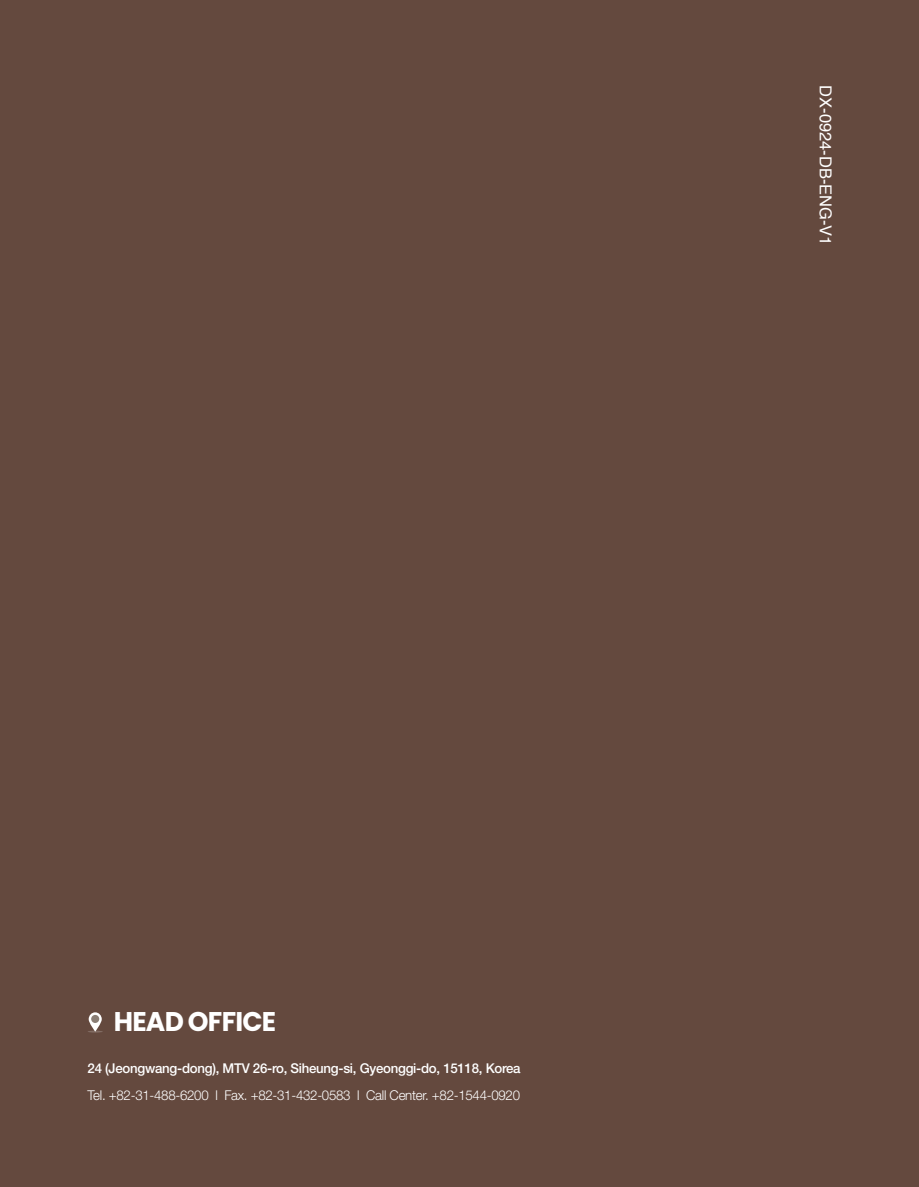
<style>
.page{position:relative;width:919px;height:1187px;background:#fff}
.page>*{position:absolute;margin:0;border:0;box-sizing:border-box;transform-origin:0 0}
.t1{font:700 27px "Poppins";letter-spacing:-.03em;color:#fff}
.t2{font:16.5px "Helvetica";color:#fff}
.t3{font:300 13.5px "Helvetica Neue LT Std";letter-spacing:-.02em;color:#fff}
.t4{font:500 13.5px "Helvetica Neue LT Std";letter-spacing:-.02em;color:#fff}
</style>
<div class="page">
<div style="left:0;top:0;width:918px;height:1186px;background:#64493e"></div>
<svg style="left:89px;top:1012px;width:13px;height:19px"></svg>
<div style="left:91px;top:1014px;width:8px;height:8px;background:#8a7e75;border-radius:50%"></div>
<svg style="left:88px;top:1030px;width:15px;height:2px"></svg>
<p class="t2" style="left:838px;top:85px;width:162px;rotate:90deg">DX-0924-DB-ENG-V1</p>
<h1 class="t1" style="left:114px;top:1006px;width:164px">HEAD OFFICE</h1>
<p class="t4" style="left:88px;top:1059px;width:434px">24 (Jeongwang-dong), MTV 26-ro, Siheung-si, Gyeonggi-do, 15118, Korea</p>
<p class="t3" style="left:88px;top:1086px;width:434px">Tel. +82-31-488-6200 l Fax. +82-31-432-0583 l Call Center. +82-1544-0920</p>
</div>
